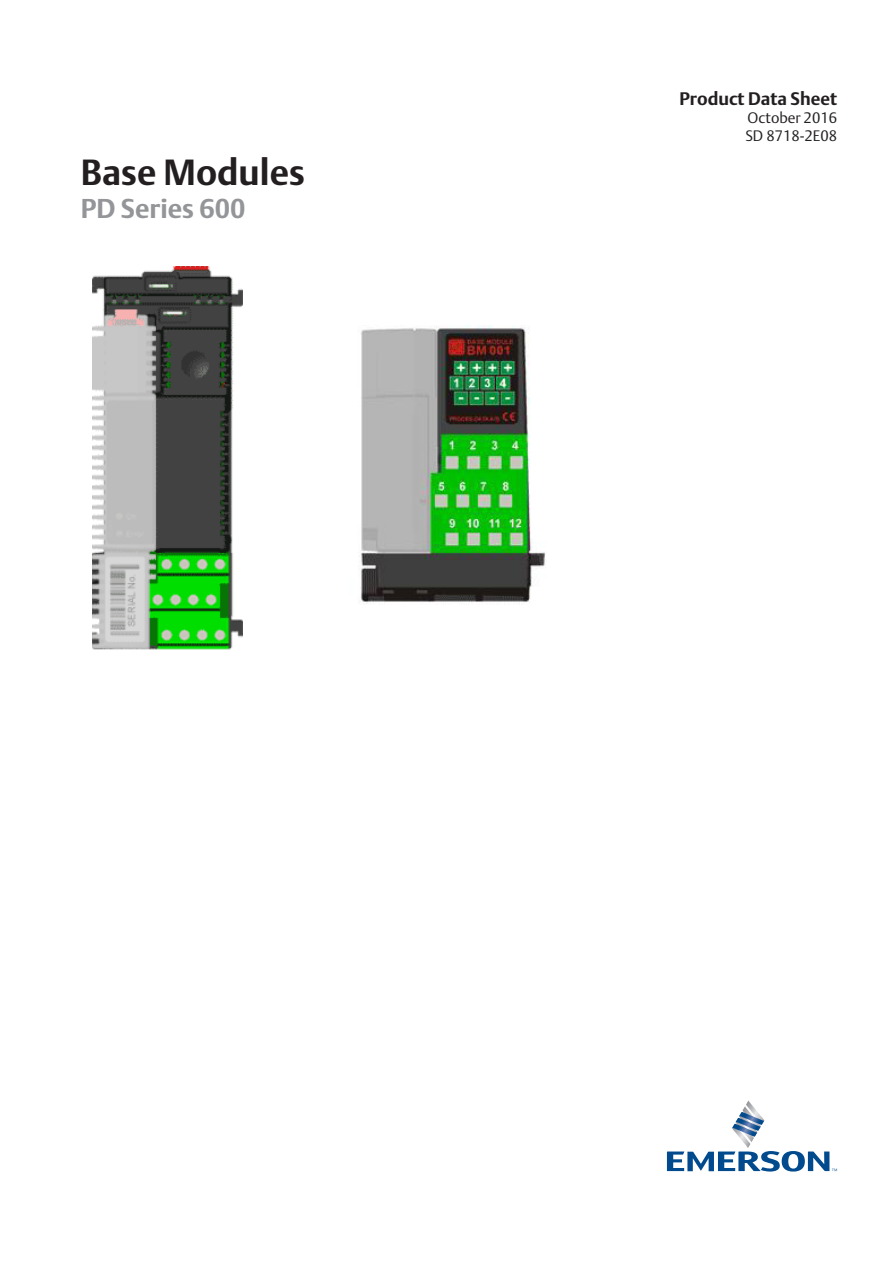
<style>
.page{position:relative;width:893px;height:1263px;background:#fff}
.page>*{position:absolute;margin:0;border:0;box-sizing:border-box;transform-origin:0 0}
.t1{font:700 36px "DTL Argo T";color:#231f20}
.Subhead{font:700 27px "DTL Argo T";color:#939598}
.Document_type{font:700 18px "DTL Argo T";color:#231f20}
.Document_number{font:15px "DTL Argo T Light";color:#231f20}
</style>
<div class="page">
<svg style="left:667px;top:1100px;width:170px;height:71px"></svg>
<img style="left:92px;top:267px;width:150px;height:383px">
<img style="left:361px;top:325px;width:184px;height:280px">
<p class="t1" style="left:81px;top:151px;width:225px">Base Modules</p>
<p class="Subhead" style="left:81px;top:192px;width:166px">PD Series 600</p>
<p class="Document_type" style="left:679px;top:88px;width:159px">Product Data Sheet</p>
<p class="Document_number" style="left:748px;top:109px;width:91px">October 2016</p>
<p class="Document_number" style="left:745px;top:127px;width:93px">SD 8718-2E08</p>
</div>
